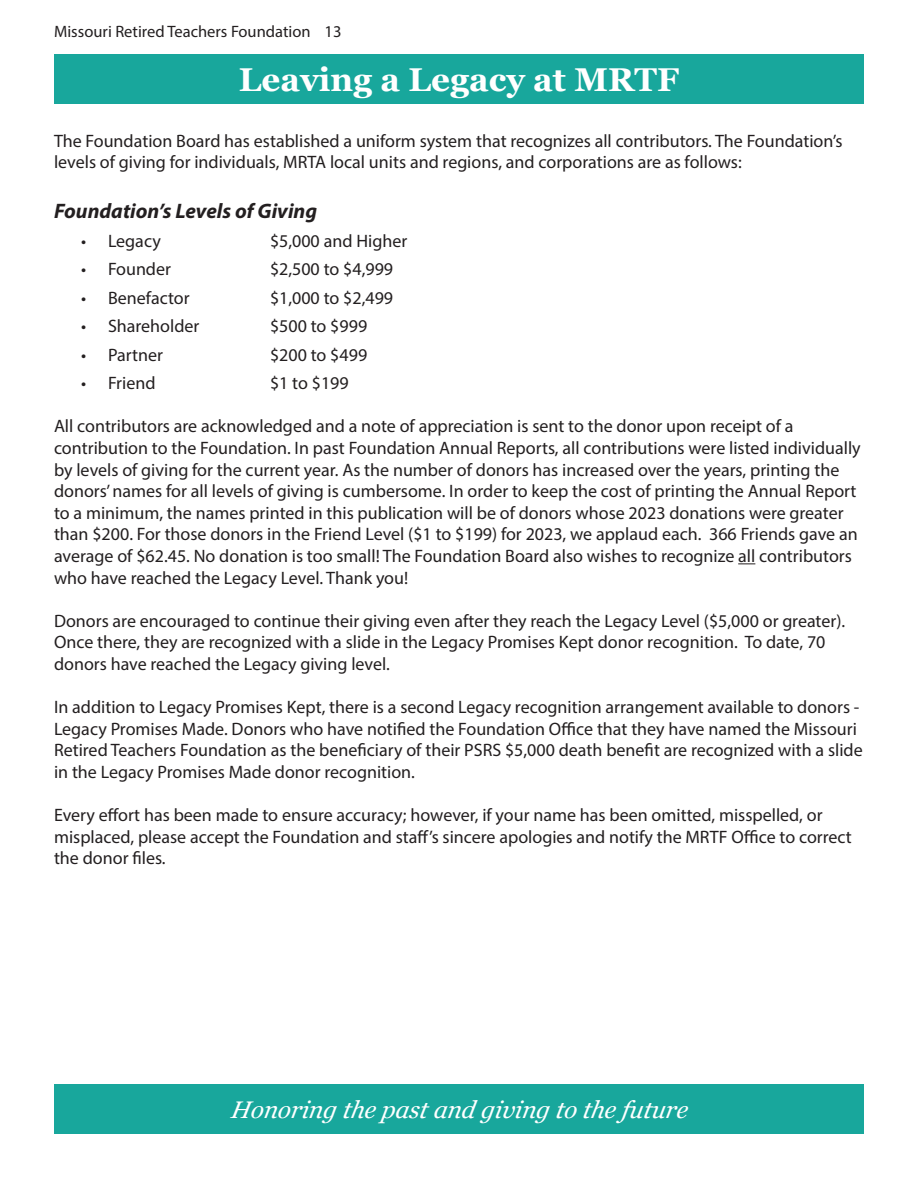
<style>
.page{position:relative;width:918px;height:1188px;background:#fff}
.page>*{position:absolute;margin:0;border:0;box-sizing:border-box;transform-origin:0 0}
.t1{font:700 33px "Georgia";color:#fff}
.t2{font:italic 24px "Georgia";color:#fff}
.t3{font:italic 700 21px "Myriad Pro";color:#231f20}
.t4{font:18px/21.6px "Myriad Pro";color:#231f20}
.t5{font:16.5px "Myriad Pro";color:#231f20}
</style>
<div class="page">
<div style="left:54px;top:1084px;width:810px;height:50px;background:#18a79c"></div>
<div style="left:54px;top:54px;width:810px;height:50px;background:#18a79c"></div>
<svg style="left:738px;top:563px;width:17px;height:1px"></svg>
<p class="t5" style="left:54px;top:22px;width:289px">Missouri Retired Teachers Foundation 13</p>
<p class="t1" style="left:239px;top:59px;width:442px">Leaving a Legacy at MRTF</p>
<p class="t4" style="left:54px;top:129px;width:790px">The Foundation Board has established a uniform system that recognizes all contributors. The Foundation’s levels of giving for individuals, MRTA local units and regions, and corporations are as follows:</p>
<p class="t3" style="left:54px;top:198px;width:265px">Foundation’s Levels of Giving</p>
<p class="t4" style="left:81px;top:230px;width:81px">• Legacy</p>
<p class="t4" style="left:270px;top:230px;width:139px">$5,000 and Higher</p>
<p class="t4" style="left:81px;top:258px;width:92px">• Founder</p>
<p class="t4" style="left:270px;top:258px;width:125px">$2,500 to $4,999</p>
<p class="t4" style="left:81px;top:287px;width:110px">• Benefactor</p>
<p class="t4" style="left:270px;top:287px;width:125px">$1,000 to $2,499</p>
<p class="t4" style="left:81px;top:315px;width:120px">• Shareholder</p>
<p class="t4" style="left:270px;top:315px;width:99px">$500 to $999</p>
<p class="t4" style="left:81px;top:344px;width:83px">• Partner</p>
<p class="t4" style="left:270px;top:344px;width:99px">$200 to $499</p>
<p class="t4" style="left:81px;top:372px;width:76px">• Friend</p>
<p class="t4" style="left:270px;top:372px;width:80px">$1 to $199</p>
<p class="t4" style="left:54px;top:415px;width:808px">All contributors are acknowledged and a note of appreciation is sent to the donor upon receipt of a contribution to the Foundation. In past Foundation Annual Reports, all contributions were listed individually by levels of giving for the current year. As the number of donors has increased over the years, printing the donors’ names for all levels of giving is cumbersome. In order to keep the cost of printing the Annual Report to a minimum, the names printed in this publication will be of donors whose 2023 donations were greater than $200. For those donors in the Friend Level ($1 to $199) for 2023, we applaud each. 366 Friends gave an average of $62.45. No donation is too small! The Foundation Board also wishes to recognize all contributors who have reached the Legacy Level. Thank you!</p>
<p class="t4" style="left:54px;top:610px;width:793px">Donors are encouraged to continue their giving even after they reach the Legacy Level ($5,000 or greater).<br>Once there, they are recognized with a slide in the Legacy Promises Kept donor recognition. To date, 70 donors have reached the Legacy giving level.</p>
<p class="t4" style="left:54px;top:696px;width:810px">In addition to Legacy Promises Kept, there is a second Legacy recognition arrangement available to donors - Legacy Promises Made. Donors who have notified the Foundation Office that they have named the Missouri Retired Teachers Foundation as the beneficiary of their PSRS $5,000 death benefit are recognized with a slide in the Legacy Promises Made donor recognition.</p>
<p class="t4" style="left:54px;top:804px;width:799px">Every effort has been made to ensure accuracy; however, if your name has been omitted, misspelled, or misplaced, please accept the Foundation and staff’s sincere apologies and notify the MRTF Office to correct the donor files.</p>
<h2 class="t2" style="left:231px;top:1095px;width:463px">Honoring the p astand giving to the future</h2>
</div>
